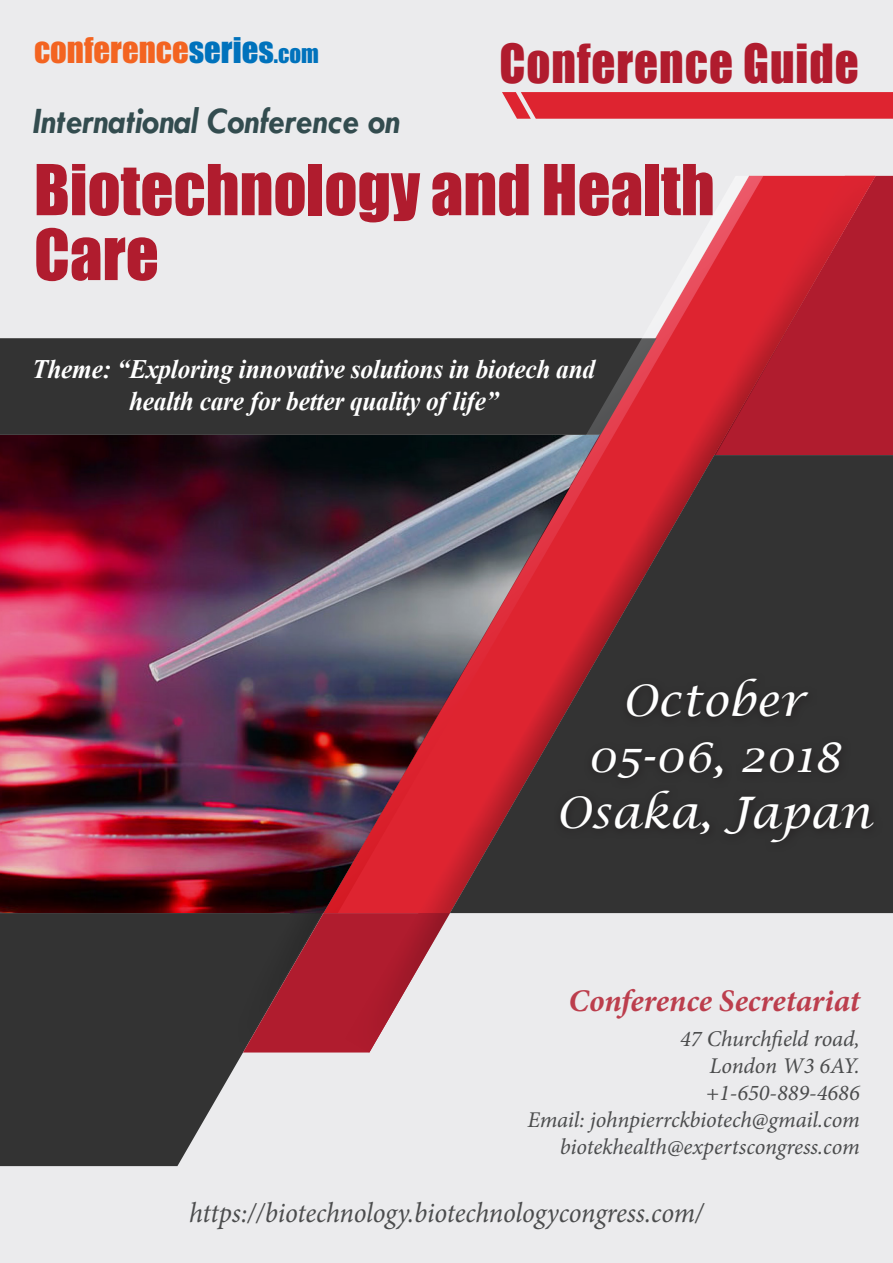
<style>
.page{position:relative;width:893px;height:1263px;background:#ebebed}
.page>*{position:absolute;margin:0;border:0;box-sizing:border-box;transform-origin:0 0}
.t1{font:64.8px "Impact";color:#b01c2e}
.t2{font:49.5px "Impact";letter-spacing:.02em;color:#b01c2e;scale:.95 1}
.t3{font:italic 43.5px "Lucida Calligraphy";color:#fff}
.t4{font:italic 700 37.65px "Tw Cen";letter-spacing:-.01em;color:#334c4f;scale:.95 1}
.t5{font:32.7px "Impact";color:#f36421}
.t6{font:italic 700 31.5px "Minion Pro";letter-spacing:-.005em;color:#bc3e4d}
.t7{font:italic 28.5px "Minion Pro";letter-spacing:-.005em;color:#4b4c4d;scale:.95 1}
.t8{font:italic 700 26.7px/32.4px "Times New Roman";letter-spacing:-.01em;color:#fff;text-align:center;scale:.95 1}
.t9{font:italic 22.5px "Minion Pro";letter-spacing:-.005em;color:#4b4c4d}
.s1{color:#0072bc}
.s2{font-size:22.95px;color:#0072bc}
</style>
<div class="page">
<svg style="left:0;top:913px;width:323px;height:253px;fill:#333"></svg>
<div style="left:875px;top:176px;width:18px;height:279px;background:#b01c2e"></div>
<svg style="left:480px;top:176px;width:395px;height:738px;background:#c02a3a"></svg>
<div style="left:322px;top:913px;width:24px;height:139px;background:#b01c2e"></div>
<div style="left:0;top:338px;width:310px;height:97px;background:#333"></div>
<img style="left:763px;top:209px;width:93px;height:246px">
<img style="left:763px;top:280px;width:22px;height:135px">
<img style="left:783px;top:200px;width:48px;height:136px">
<img style="left:829px;top:176px;width:46px;height:80px">
<img style="left:346px;top:913px;width:104px;height:139px">
<img style="left:217px;top:913px;width:105px;height:139px">
<div style="left:763px;top:455px;width:130px;height:458px;background:#333"></div>
<svg style="left:310px;top:176px;width:453px;height:737px"></svg>
<svg style="left:502px;top:92px;width:391px;height:27px;background:#de2c38"></svg>
<img style="left:0;top:435px;width:600px;height:478px">
<div style="left:553px;top:673px;width:330px;height:179px;background:#323232"></div>
<p class="t5" style="left:34px;top:25px;width:286px">conference<span class="s1">series</span><span class="s2">.com</span></p>
<p class="t2" style="left:499px;top:25px;width:380px">Conference Guide</p>
<p class="t4" style="left:34px;top:98px;width:387px">International Conference on</p>
<p class="t1" style="left:34px;top:139px;width:682px">Biotechnology and Health</p>
<p class="t1" style="left:34px;top:204px;width:126px">Care</p>
<p class="t8" style="left:32px;top:352px;width:594px">Theme: “Exploring innovative solutions in biotech and health care for better quality of life”</p>
<p class="t3" style="left:622px;top:675px;width:184px">October</p>
<p class="t3" style="left:587px;top:730px;width:255px">05-06, 2018</p>
<p class="t3" style="left:556px;top:786px;width:317px">Osaka, Japan</p>
<p class="t6" style="left:568px;top:978px;width:293px">Conference Secretariat</p>
<p class="t9" style="left:680px;top:1024px;width:181px">47 Churchfield road,</p>
<p class="t9" style="left:709px;top:1051px;width:152px">London W3 6AY.</p>
<p class="t9" style="left:706px;top:1078px;width:156px">+1-650-889-4686</p>
<p class="t9" style="left:527px;top:1105px;width:334px">Email: johnpierrckbiotech@gmail.com</p>
<p class="t9" style="left:560px;top:1132px;width:301px">biotekhealth@expertscongress.com</p>
<p class="t7" style="left:189px;top:1193px;width:543px">https://biotechnology.biotechnologycongress.com/</p>
</div>
